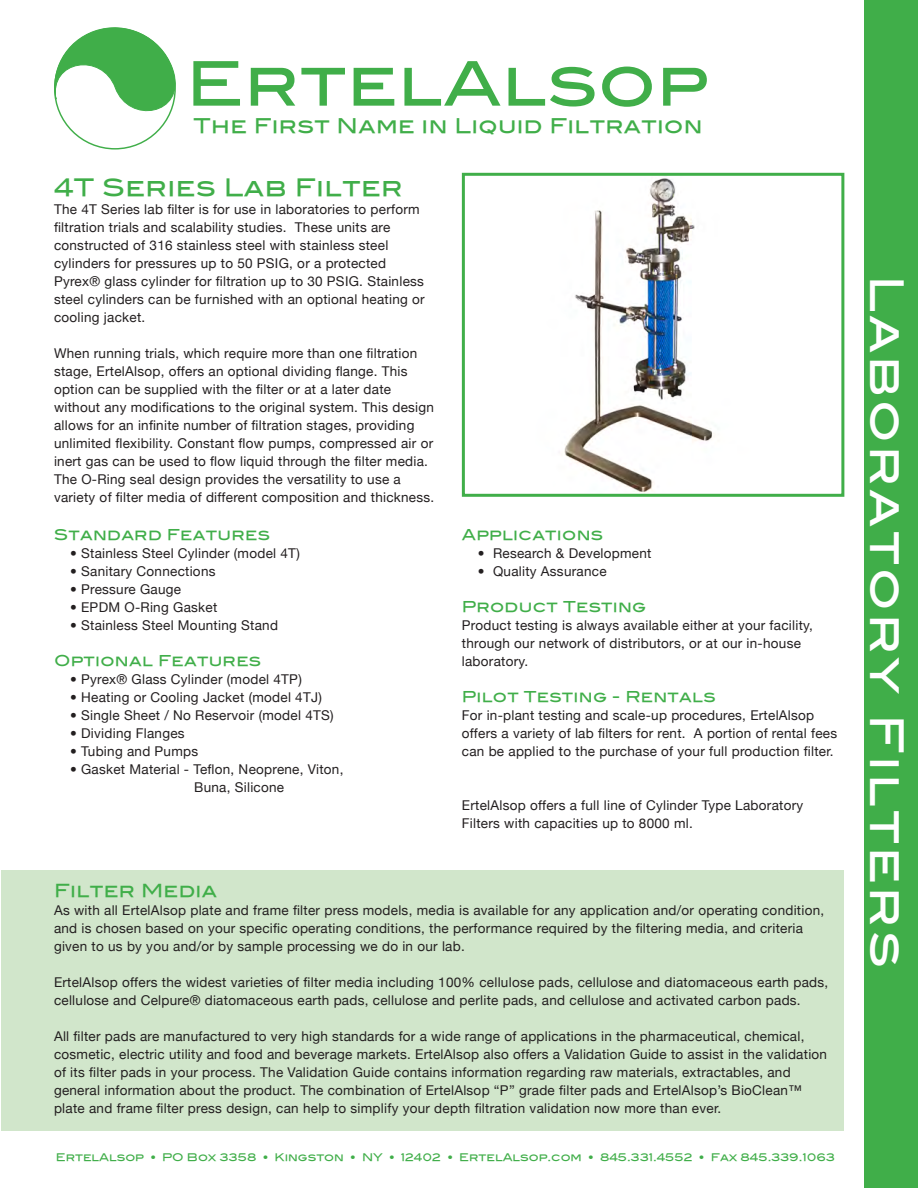
<style>
.page{position:relative;width:918px;height:1188px;background:#fff}
.page>*{position:absolute;margin:0;border:0;box-sizing:border-box;transform-origin:0 0}
.t1{font:61.5px "Blair Md ITCTT Medium";letter-spacing:.01em;color:#40ae49}
.t2{font:45px "Blair Md ITCTT Medium";letter-spacing:.07em;color:#fff}
.t3{font:24px "Blair Md ITCTT Medium";letter-spacing:.02em;color:#40ae49}
.t4{font:20.25px "Blair Md ITCTT Medium";letter-spacing:.02em;color:#40ae49}
.Bulletin{font:18px "Blair Md ITCTT Medium";letter-spacing:.02em;color:#40ae49}
.t5{font:15px "Blair Md ITCTT Medium";letter-spacing:.02em;color:#40ae49}
.Bulletin-2{font:13.5px/18px "Helvetica Neue";letter-spacing:.02em;color:#231f20}
.Bulletin-3{font:10.5px "Blair Md ITCTT Medium";color:#40ae49}
</style>
<div class="page">
<div style="left:864px;top:0;width:54px;height:1188px;background:#40ae49"></div>
<img style="left:564px;top:178px;width:149px;height:314px">
<div style="left:462px;top:173px;width:382px;height:324px;border:3px solid #40ae49"></div>
<svg style="left:54px;top:27px;width:122px;height:121px"></svg>
<div style="left:1px;top:871px;width:843px;height:260px;background:#d1e6cb"></div>
<p class="t1" style="left:186px;top:33px;width:524px">ErtelAlsop</p>
<p class="t4" style="left:194px;top:110px;width:511px">The First Name in Liquid Filtration</p>
<p class="t3" style="left:54px;top:168px;width:350px">4T Series Lab Filter</p>
<p class="Bulletin-2" style="left:54px;top:200px;width:372px">The 4T Series lab filter is for use in laboratories to perform filtration trials and scalability studies. These units are constructed of 316 stainless steel with stainless steel cylinders for pressures up to 50 PSIG, or a protected Pyrex® glass cylinder for filtration up to 30 PSIG. Stainless steel cylinders can be furnished with an optional heating or cooling jacket.</p>
<p class="Bulletin-2" style="left:54px;top:344px;width:382px">When running trials, which require more than one filtration stage, ErtelAlsop, offers an optional dividing flange. This option can be supplied with the filter or at a later date without any modifications to the original system. This design allows for an infinite number of filtration stages, providing unlimited flexibility. Constant flow pumps, compressed air or inert gas can be used to flow liquid through the filter media.<br>The O-Ring seal design provides the versatility to use a variety of filter media of different composition and thickness.</p>
<p class="t5" style="left:54px;top:523px;width:217px">Standard Features</p>
<p class="Bulletin-2" style="left:70px;top:544px;width:231px">• Stainless Steel Cylinder (model 4T)</p>
<p class="Bulletin-2" style="left:70px;top:562px;width:147px">• Sanitary Connections</p>
<p class="Bulletin-2" style="left:70px;top:580px;width:113px">• Pressure Gauge</p>
<p class="Bulletin-2" style="left:70px;top:598px;width:149px">• EPDM O-Ring Gasket</p>
<p class="Bulletin-2" style="left:70px;top:616px;width:209px">• Stainless Steel Mounting Stand</p>
<p class="t5" style="left:54px;top:649px;width:209px">Optional Features</p>
<p class="Bulletin-2" style="left:70px;top:670px;width:233px">• Pyrex® Glass Cylinder (model 4TP)</p>
<p class="Bulletin-2" style="left:70px;top:688px;width:253px">• Heating or Cooling Jacket (model 4TJ)</p>
<p class="Bulletin-2" style="left:70px;top:706px;width:265px">• Single Sheet / No Reservoir (model 4TS)</p>
<p class="Bulletin-2" style="left:70px;top:724px;width:116px">• Dividing Flanges</p>
<p class="Bulletin-2" style="left:70px;top:742px;width:130px">• Tubing and Pumps</p>
<p class="Bulletin-2" style="left:194px;top:760px;width:151px;text-indent:-124px">• Gasket Material - Teflon, Neoprene, Viton,<br>Buna, Silicone</p>
<p class="t5" style="left:462px;top:523px;width:143px">Applications</p>
<p class="Bulletin-2" style="left:478px;top:544px;width:175px">• Research &amp; Development</p>
<p class="Bulletin-2" style="left:478px;top:562px;width:130px">• Quality Assurance</p>
<p class="t5" style="left:462px;top:595px;width:186px">Product Testing</p>
<p class="Bulletin-2" style="left:462px;top:616px;width:353px">Product testing is always available either at your facility, through our network of distributors, or at our in-house laboratory.</p>
<p class="t5" style="left:462px;top:685px;width:255px">Pilot Testing - Rentals</p>
<p class="Bulletin-2" style="left:462px;top:706px;width:377px">For in-plant testing and scale-up procedures, ErtelAlsop offers a variety of lab filters for rent. A portion of rental fees can be applied to the purchase of your full production filter.</p>
<p class="Bulletin-2" style="left:462px;top:796px;width:343px">ErtelAlsop offers a full line of Cylinder Type Laboratory<br>Filters with capacities up to 8000 ml.</p>
<p class="Bulletin" style="left:54px;top:876px;width:165px">Filter Media</p>
<p class="Bulletin-2" style="left:54px;top:901px;width:772px">As with all ErtelAlsop plate and frame filter press models, media is available for any application and/or operating condition, and is chosen based on your specific operating conditions, the performance required by the filtering media, and criteria given to us by you and/or by sample processing we do in our lab.</p>
<p class="Bulletin-2" style="left:54px;top:973px;width:776px">ErtelAlsop offers the widest varieties of filter media including 100% cellulose pads, cellulose and diatomaceous earth pads, cellulose and Celpure® diatomaceous earth pads, cellulose and perlite pads, and cellulose and activated carbon pads.</p>
<p class="Bulletin-2" style="left:54px;top:1027px;width:775px">All filter pads are manufactured to very high standards for a wide range of applications in the pharmaceutical, chemical, cosmetic, electric utility and food and beverage markets. ErtelAlsop also offers a Validation Guide to assist in the validation of its filter pads in your process. The Validation Guide contains information regarding raw materials, extractables, and general information about the product. The combination of ErtelAlsop “P” grade filter pads and ErtelAlsop’s BioClean™ plate and frame filter press design, can help to simplify your depth filtration validation now more than ever.</p>
<p class="Bulletin-3" style="left:56px;top:1149px;width:781px">ErtelAlsop • PO Box 3358 • Kingston • NY • 12402 • ErtelAlsop.com • 845.331.4552 • Fax 845.339.1063</p>
<p class="t2" style="left:924px;top:275px;width:694px;rotate:90deg">Laboratory Filters</p>
</div>
